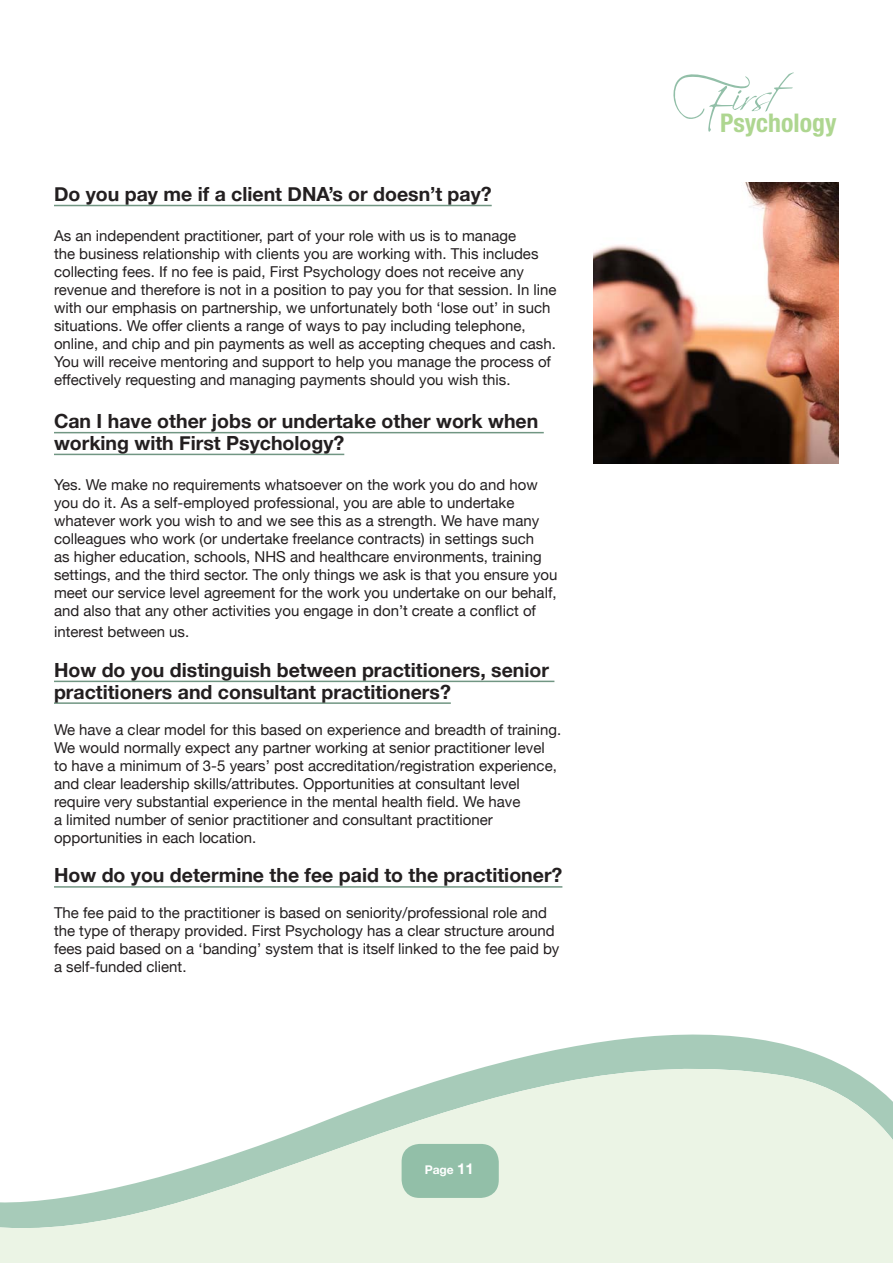
<style>
.page{position:relative;width:893px;height:1263px;background:#fff}
.page>*{position:absolute;margin:0;border:0;box-sizing:border-box;transform-origin:0 0}
.t1{font:700 condensed 25.8px "Helvetica Neue";color:#aed690}
.h2_style__underlined{font:700 19.5px/21.8px "Helvetica Neue";color:#231f20}
.mindfulness_para_san{font:700 19.5px/21.8px "Helvetica Neue";color:#231f20}
.mindfulness_para_san-2{font:15px/18px "Helvetica Neue";color:#231f20}
.t2{font:700 12px "Helvetica Neue";color:#fff}
.s1{font-size:15px}
</style>
<div class="page">
<svg style="left:0;top:1034px;width:893px;height:229px;fill:#ebf4e5"></svg>
<svg style="left:673px;top:72px;width:121px;height:60px"></svg>
<div style="left:402px;top:1144px;width:97px;height:54px;background:#92bfa8;border-radius:18px"></div>
<img style="left:593px;top:182px;width:246px;height:281px">
<hr style="left:54px;top:205px;width:438px;height:1px;background:#719683">
<hr style="left:54px;top:432px;width:490px;height:1px;background:#719683">
<hr style="left:54px;top:454px;width:290px;height:1px;background:#719683">
<hr style="left:54px;top:681px;width:500px;height:1px;background:#719683">
<hr style="left:54px;top:702px;width:397px;height:2px;background:#719683">
<hr style="left:54px;top:886px;width:508px;height:2px;background:#719683">
<p class="h2_style__underlined" style="left:54px;top:184px;width:439px">Do you pay me if a client DNA’s or doesn’t pay?</p>
<p class="mindfulness_para_san-2" style="left:54px;top:227px;width:504px">As an independent practitioner, part of your role with us is to manage<br>the business relationship with clients you are working with. This includes collecting fees. If no fee is paid, First Psychology does not receive any revenue and therefore is not in a position to pay you for that session. In line with our emphasis on partnership, we unfortunately both ‘lose out’ in such situations. We offer clients a range of ways to pay including telephone, online, and chip and pin payments as well as accepting cheques and cash.<br>You will receive mentoring and support to help you manage the process of effectively requesting and managing payments should you wish this.</p>
<p class="mindfulness_para_san" style="left:54px;top:411px;width:486px">Can I have other jobs or undertake other work when working with First Psychology?</p>
<p class="mindfulness_para_san-2" style="left:54px;top:476px;width:505px">Yes. We make no requirements whatsoever on the work you do and how you do it. As a self-employed professional, you are able to undertake whatever work you wish to and we see this as a strength. We have many colleagues who work (or undertake freelance contracts) in settings such<br>as higher education, schools, NHS and healthcare environments, training settings, and the third sector. The only things we ask is that you ensure you meet our service level agreement for the work you undertake on our behalf, and also that any other activities you engage in don’t create a conflict of</p>
<p class="mindfulness_para_san-2" style="left:54px;top:624px;width:137px">interest between us.</p>
<p class="h2_style__underlined" style="left:54px;top:659px;width:496px">How do you distinguish between practitioners, senior practitioners and consultant practitioners?</p>
<p class="mindfulness_para_san-2" style="left:54px;top:721px;width:509px">We have a clear model for this based on experience and breadth of training.<br>We would normally expect any partner working at senior practitioner level to have a minimum of 3-5 years’ post accreditation/registration experience, and clear leadership skills/attributes. Opportunities at consultant level require very substantial experience in the mental health field. We have<br>a limited number of senior practitioner and consultant practitioner opportunities in each location.</p>
<p class="h2_style__underlined" style="left:54px;top:865px;width:510px">How do you determine the fee paid to the practitioner?</p>
<p class="mindfulness_para_san-2" style="left:54px;top:905px;width:507px">The fee paid to the practitioner is based on seniority/professional role and the type of therapy provided. First Psychology has a clear structure around fees paid based on a ‘banding’ system that is itself linked to the fee paid by a self-funded client.</p>
<p class="t2" style="left:425px;top:1160px;width:51px">Page <span class="s1">11</span></p>
<h1 class="t1" style="left:720px;top:102px;width:118px">Psychology</h1>
</div>
